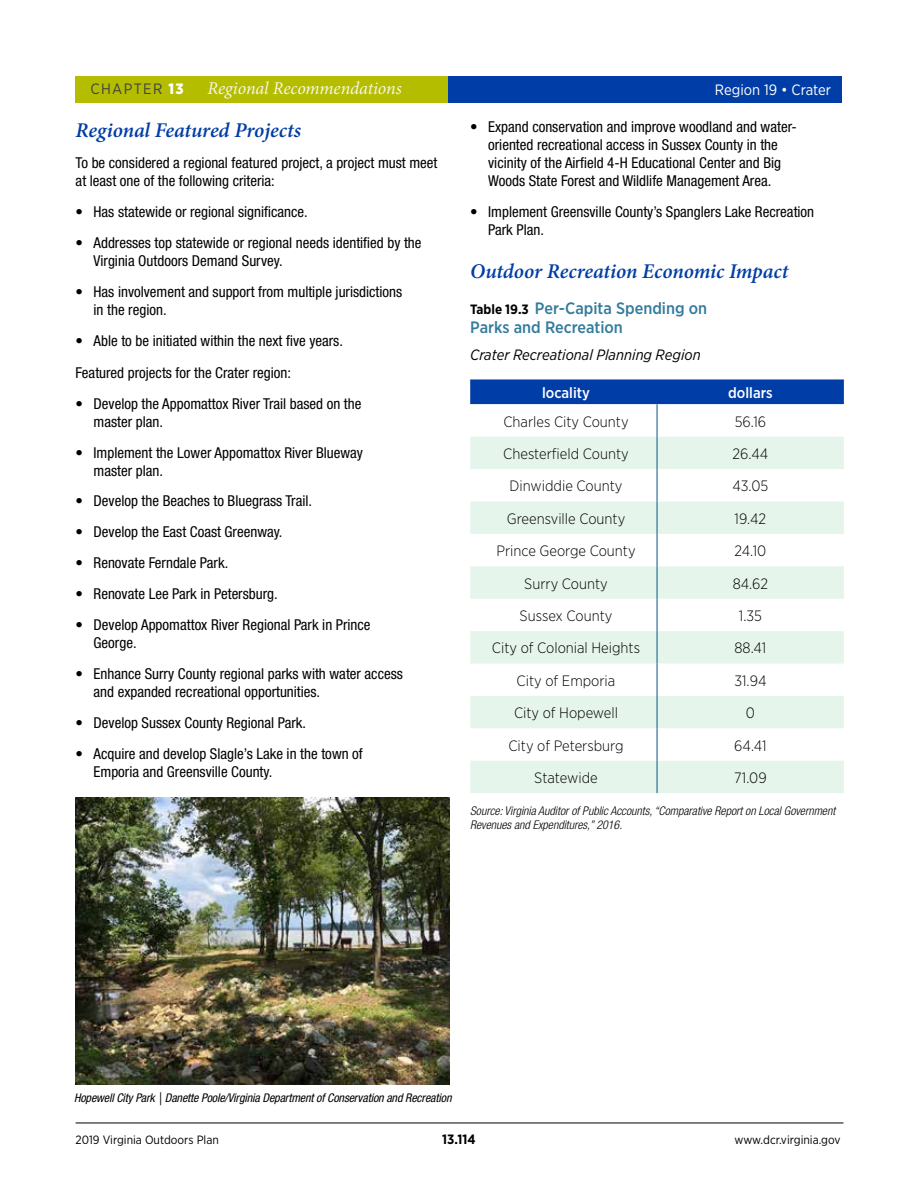
<style>
.page{position:relative;width:918px;height:1188px;background:#fff}
.page>*{position:absolute;margin:0;border:0;box-sizing:border-box;transform-origin:0 0}
.t1{font:italic 600 21px "Minion Pro";letter-spacing:-.005em;color:#003da6}
.t2{font:italic 18px "Minion Pro";letter-spacing:-.005em;color:#f8f5e6}
.t3{font:500 16.5px/19.5px "Gotham Narrow";color:#337b9c}
.t4{font:condensed 15px/18px "Helvetica Neue LT Std";color:#000}
.t5{font:300 15px "Gotham Narrow";color:#000}
.t6{font:italic 15px "Gotham Narrow";color:#000}
.t7{font:15px "Gotham Narrow";color:#fff}
.t8{font:500 15px "Gotham Narrow";color:#fff}
.t9{font:15px "Gotham Narrow";letter-spacing:.09em;color:#414042}
.t10{font:700 13.5px "Gotham Narrow";color:#000}
.t11{font:italic 300 condensed 12px/13.5px "Helvetica Neue LT Std";color:#000}
.t12{font:italic condensed 12px "Helvetica Neue LT Std";letter-spacing:-.01em;color:#000}
.t13{font:12px "Gotham Narrow";color:#000}
.t14{font:700 12px "Gotham Narrow";color:#000}
.s1{font-weight:900;color:#fff}
.s2{font-weight:700;font-size:13.5px;color:#000}
</style>
<div class="page">
<hr style="left:76px;top:1123px;width:767px;height:1px;background:#000">
<div style="left:76px;top:76px;width:372px;height:27px;background:#b4bd00"></div>
<div style="left:448px;top:76px;width:394px;height:27px;background:#003da6"></div>
<div style="left:470px;top:379px;width:374px;height:25px;background:#003da6"></div>
<svg style="left:470px;top:437px;width:374px;height:356px;fill:#e6f5ec"></svg>
<hr style="left:657px;top:404px;width:1px;height:33px;background:#005984">
<hr style="left:657px;top:437px;width:1px;height:32px;background:#005984">
<hr style="left:657px;top:469px;width:1px;height:33px;background:#005984">
<hr style="left:657px;top:502px;width:1px;height:32px;background:#005984">
<hr style="left:657px;top:534px;width:1px;height:32px;background:#005984">
<hr style="left:657px;top:566px;width:1px;height:33px;background:#005984">
<hr style="left:657px;top:599px;width:1px;height:32px;background:#005984">
<hr style="left:657px;top:631px;width:1px;height:33px;background:#005984">
<hr style="left:657px;top:664px;width:1px;height:32px;background:#005984">
<hr style="left:657px;top:696px;width:1px;height:32px;background:#005984">
<hr style="left:657px;top:728px;width:1px;height:33px;background:#005984">
<hr style="left:657px;top:761px;width:1px;height:32px;background:#005984">
<img style="left:76px;top:797px;width:373px;height:287px">
<p class="t9" style="left:91px;top:80px;width:94px">CHAPTER <span class="s1">13</span></p>
<p class="t2" style="left:208px;top:76px;width:196px">Regional Recommendations</p>
<p class="t7" style="left:715px;top:81px;width:118px">Region 19 • Crater</p>
<h1 class="t1" style="left:76px;top:115px;width:227px">Regional Featured Projects</h1>
<p class="t4" style="left:76px;top:154px;width:363px">To be considered a regional featured project, a project must meet at least one of the following criteria:</p>
<p class="t4" style="left:76px;top:203px;width:234px">• Has statewide or regional significance.</p>
<p class="t4" style="left:94px;top:234px;width:329px;text-indent:-18px">• Addresses top statewide or regional needs identified by the<br>Virginia Outdoors Demand Survey.</p>
<p class="t4" style="left:94px;top:283px;width:310px;text-indent:-18px">• Has involvement and support from multiple jurisdictions in the region.</p>
<p class="t4" style="left:76px;top:325px;width:269px;line-height:31.5px">• Able to be initiated within the next five years.<br>Featured projects for the Crater region:</p>
<p class="t4" style="left:94px;top:394px;width:269px;text-indent:-18px">• Develop the Appomattox River Trail based on the master plan.</p>
<p class="t4" style="left:94px;top:443px;width:271px;text-indent:-18px">• Implement the Lower Appomattox River Blueway master plan.</p>
<p class="t4" style="left:76px;top:492px;width:238px">• Develop the Beaches to Bluegrass Trail.</p>
<p class="t4" style="left:76px;top:523px;width:208px">• Develop the East Coast Greenway.</p>
<p class="t4" style="left:76px;top:554px;width:154px">• Renovate Ferndale Park.</p>
<p class="t4" style="left:76px;top:585px;width:204px">• Renovate Lee Park in Petersburg.</p>
<p class="t4" style="left:94px;top:616px;width:279px;text-indent:-18px">• Develop Appomattox River Regional Park in Prince<br>George.</p>
<p class="t4" style="left:94px;top:665px;width:311px;text-indent:-18px">• Enhance Surry County regional parks with water access and expanded recreational opportunities.</p>
<p class="t4" style="left:76px;top:714px;width:232px">• Develop Sussex County Regional Park.</p>
<p class="t4" style="left:94px;top:745px;width:271px;text-indent:-18px">• Acquire and develop Slagle’s Lake in the town of<br>Emporia and Greensville County.</p>
<p class="t4" style="left:470px;top:118px;width:328px;text-align:center">• Expand conservation and improve woodland and water&shy;oriented recreational access in Sussex County in the vicinity of the Airfield 4-H Educational Center and Big Woods State Forest and Wildlife Management Area.</p>
<p class="t4" style="left:488px;top:203px;width:328px;text-indent:-18px">• Implement Greensville County’s Spanglers Lake Recreation<br>Park Plan.</p>
<h1 class="t1" style="left:470px;top:256px;width:320px">Outdoor Recreation Economic Impact</h1>
<p class="t3" style="left:470px;top:298px;width:239px"><span class="s2">Table 19.3</span> Per-Capita Spending on<br>Parks and Recreation</p>
<p class="t6" style="left:470px;top:345px;width:232px">Crater Recreational Planning Region</p>
<p class="t8" style="left:542px;top:383px;width:49px">locality</p>
<p class="t8" style="left:728px;top:383px;width:46px">dollars</p>
<p class="t5" style="left:503px;top:412px;width:127px">Charles City County</p>
<p class="t5" style="left:735px;top:412px;width:33px">56.16</p>
<p class="t5" style="left:503px;top:444px;width:127px">Chesterfield County</p>
<p class="t5" style="left:733px;top:444px;width:37px">26.44</p>
<p class="t5" style="left:510px;top:477px;width:114px">Dinwiddie County</p>
<p class="t5" style="left:732px;top:477px;width:37px">43.05</p>
<p class="t5" style="left:507px;top:509px;width:120px">Greensville County</p>
<p class="t5" style="left:735px;top:509px;width:33px">19.42</p>
<p class="t5" style="left:496px;top:542px;width:141px">Prince George County</p>
<p class="t5" style="left:735px;top:542px;width:33px">24.10</p>
<p class="t5" style="left:524px;top:574px;width:85px">Surry County</p>
<p class="t5" style="left:733px;top:574px;width:37px">84.62</p>
<p class="t5" style="left:520px;top:606px;width:94px">Sussex County</p>
<p class="t5" style="left:739px;top:606px;width:25px">1.35</p>
<p class="t5" style="left:492px;top:639px;width:150px">City of Colonial Heights</p>
<p class="t5" style="left:735px;top:639px;width:33px">88.41</p>
<p class="t5" style="left:517px;top:671px;width:100px">City of Emporia</p>
<p class="t5" style="left:734px;top:671px;width:34px">31.94</p>
<p class="t5" style="left:514px;top:704px;width:106px">City of Hopewell</p>
<p class="t5" style="left:746px;top:704px;width:11px">0</p>
<p class="t5" style="left:508px;top:736px;width:117px">City of Petersburg</p>
<p class="t5" style="left:734px;top:736px;width:34px">64.41</p>
<p class="t5" style="left:534px;top:768px;width:65px">Statewide</p>
<p class="t5" style="left:734px;top:768px;width:34px">71.09</p>
<p class="t11" style="left:470px;top:804px;width:367px">Source: Virginia Auditor of Public Accounts, “Comparative Report on Local Government<br>Revenues and Expenditures,” 2016.</p>
<p class="t12" style="left:74px;top:1091px;width:379px">Hopewell City Park | Danette Poole/Virginia Department of Conservation and Recreation</p>
<p class="t13" style="left:76px;top:1132px;width:145px">2019 Virginia Outdoors Plan</p>
<p class="t10" style="left:442px;top:1130px;width:35px">13.114</p>
<p class="t14" style="left:452px;top:1132px;width:18px">114</p>
<p class="t13" style="left:735px;top:1132px;width:108px">www.dcr.virginia.gov</p>
</div>
